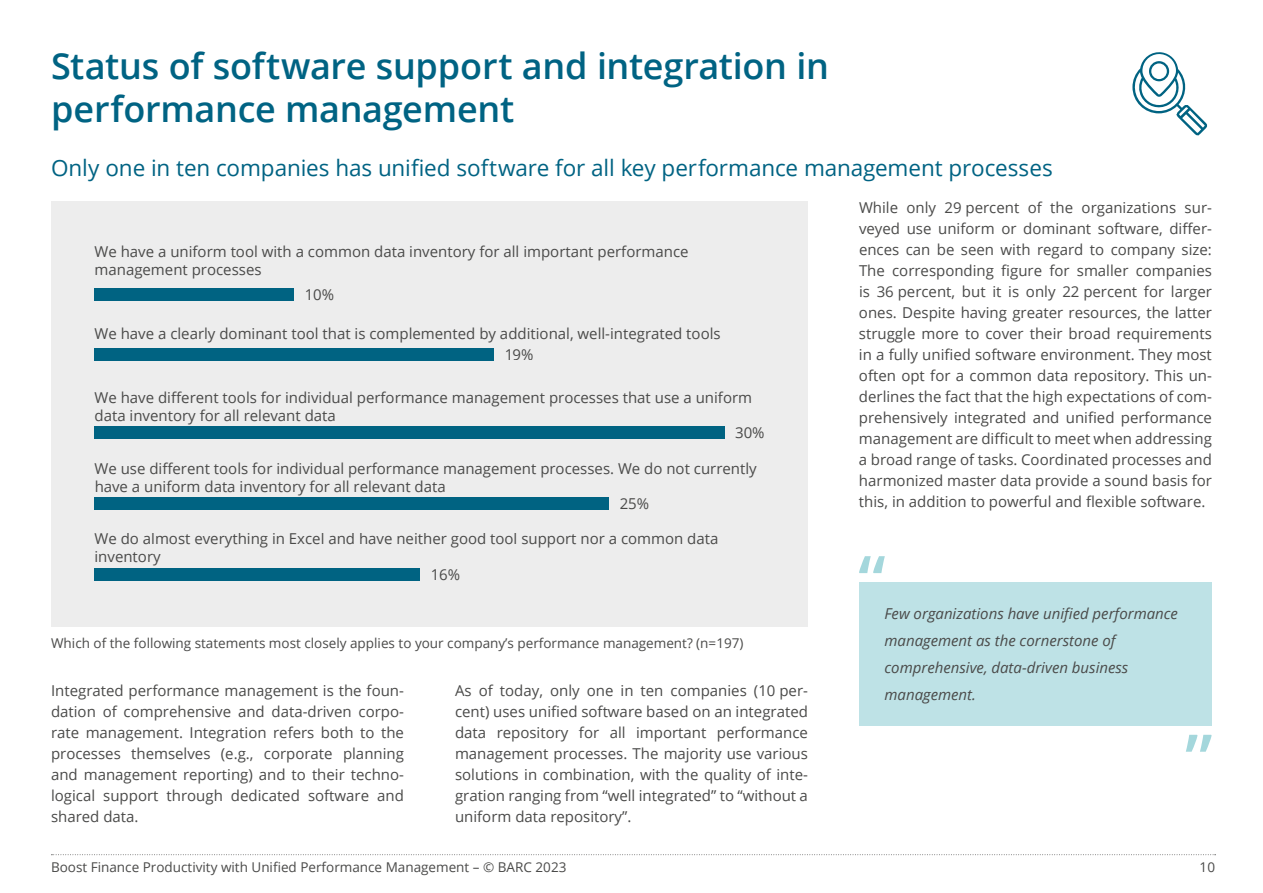
<style>
.page{position:relative;width:1263px;height:893px;background:#fff}
.page>*{position:absolute;margin:0;border:0;box-sizing:border-box;transform-origin:0 0}
.t1{font:600 36px/43.5px "Open Sans";letter-spacing:-.01em;color:#006383}
.t2{font:22.5px "Open Sans";letter-spacing:-.005em;color:#006383}
.t3{font:15px/21px "Open Sans";color:#4a4a49}
.t4{font:italic 15px/27px "Open Sans";color:#4a4a49}
.t5{font:13.5px "Open Sans";color:#4a4a49}
</style>
<div class="page">
<svg style="left:51px;top:854px;width:1165px;height:1px"></svg>
<div style="left:51px;top:201px;width:757px;height:426px;background:#ededed"></div>
<div style="left:859px;top:582px;width:352px;height:144px;background:#bee2e6"></div>
<svg style="left:859px;top:556px;width:26px;height:17px"></svg>
<svg style="left:1186px;top:735px;width:25px;height:17px"></svg>
<div style="left:94px;top:289px;width:200px;height:12px;background:#006382"></div>
<div style="left:94px;top:348px;width:399px;height:13px;background:#006382"></div>
<div style="left:94px;top:427px;width:630px;height:12px;background:#006382"></div>
<div style="left:94px;top:498px;width:515px;height:12px;background:#006382"></div>
<div style="left:94px;top:568px;width:326px;height:13px;background:#006382"></div>
<svg style="left:1132px;top:52px;width:75px;height:83px"></svg>
<h1 class="t1" style="left:51px;top:43px;width:779px">Status of software support and integration in performance management</h1>
<h2 class="t2" style="left:51px;top:153px;width:1003px">Only one in ten companies has unified software for all key performance management processes</h2>
<p class="t3" style="left:94px;top:242px;width:596px;line-height:18px">We have a uniform tool with a common data inventory for all important performance management processes</p>
<p class="t3" style="left:304px;top:284px;width:31px">10%</p>
<p class="t3" style="left:94px;top:323px;width:628px">We have a clearly dominant tool that is complemented by additional, well-integrated tools</p>
<p class="t3" style="left:504px;top:343px;width:31px">19%</p>
<p class="t3" style="left:94px;top:388px;width:659px;line-height:18px">We have different tools for individual performance management processes that use a uniform data inventory for all relevant data</p>
<p class="t3" style="left:735px;top:422px;width:31px">30%</p>
<p class="t3" style="left:94px;top:459px;width:664px;line-height:18px">We use different tools for individual performance management processes. We do not currently have a uniform data inventory for all relevant data</p>
<p class="t3" style="left:619px;top:493px;width:31px">25%</p>
<p class="t3" style="left:94px;top:530px;width:625px;line-height:18px">We do almost everything in Excel and have neither good tool support nor a common data inventory</p>
<p class="t3" style="left:430px;top:564px;width:31px">16%</p>
<p class="t5" style="left:51px;top:634px;width:694px">Which of the following statements most closely applies to your company’s performance management? (n=197)</p>
<p class="t3" style="left:51px;top:679px;width:354px;text-align:justify">Integrated performance management is the foun&shy;dation of comprehensive and data-driven corpo&shy;rate management. Integration refers both to the processes themselves (e.g., corporate planning and management reporting) and to their techno&shy;logical support through dedicated software and shared data.</p>
<p class="t3" style="left:455px;top:679px;width:354px;text-align:justify">As of today, only one in ten companies (10 per&shy;cent) uses unified software based on an integrated data repository for all important performance management processes. The majority use various solutions in combination, with the quality of inte&shy;gration ranging from “well integrated” to “without a uniform data repository”.</p>
<p class="t3" style="left:859px;top:196px;width:354px;text-align:justify">While only 29 percent of the organizations sur&shy;veyed use uniform or dominant software, differ&shy;ences can be seen with regard to company size:<br>The corresponding figure for smaller companies is 36 percent, but it is only 22 percent for larger ones. Despite having greater resources, the latter struggle more to cover their broad requirements in a fully unified software environment. They most often opt for a common data repository. This un&shy;derlines the fact that the high expectations of com&shy;prehensively integrated and unified performance management are difficult to meet when addressing a broad range of tasks. Coordinated processes and harmonized master data provide a sound basis for this, in addition to powerful and flexible software.</p>
<p class="t4" style="left:884px;top:600px;width:295px">Few organizations have unified performance management as the cornerstone of comprehensive, data-driven business management.</p>
<p class="t5" style="left:51px;top:858px;width:517px">Boost Finance Productivity with Unified Performance Management – © BARC 2023</p>
<p class="t5" style="left:1199px;top:858px;width:17px">10</p>
</div>
